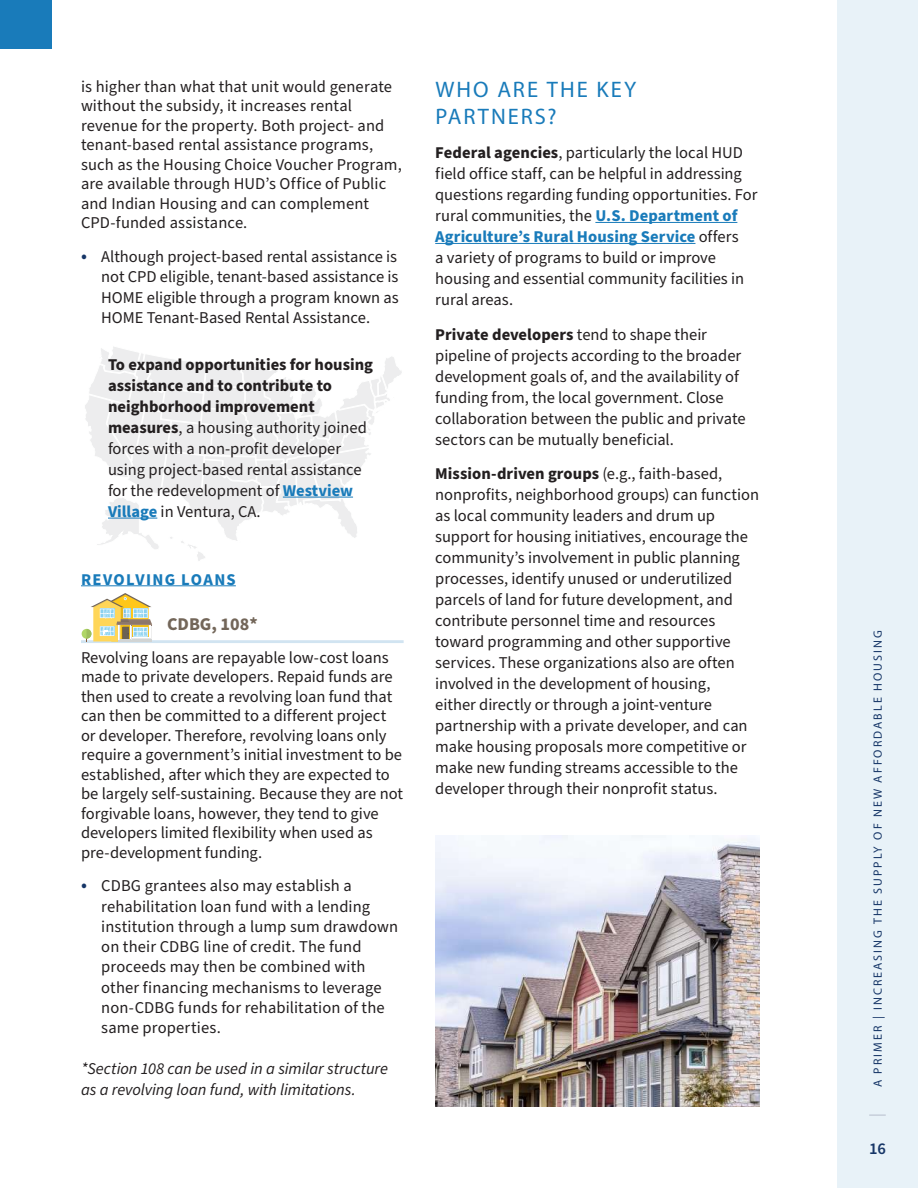
<style>
.page{position:relative;width:918px;height:1188px;background:#fff}
.page>*{position:absolute;margin:0;border:0;box-sizing:border-box;transform-origin:0 0}
.t1{font:22.5px/27px "Myriad Pro";letter-spacing:.09em;color:#197bba}
.t2{font:700 18px "Source Sans Pro";color:#736659}
.t3{font:16.5px/21px "Source Sans Pro";color:#231f20}
.t4{font:italic 16.5px/21px "Source Sans Pro";letter-spacing:-.005em;color:#231f20}
.t5{font:700 16.5px "Source Sans Pro";letter-spacing:.08em;color:#197bba}
.t6{font:600 16.5px "Source Sans Pro";color:#163667}
.t7{font:12px "Myriad Pro";letter-spacing:.17em;color:#163667}
.s1{font-size:19.5px;color:#163667}
.s2{font-weight:700}
.s3{font-weight:700;color:#197bba}
</style>
<div class="page">
<div style="left:837px;top:0;width:81px;height:1188px;background:#e8f2f8"></div>
<div style="left:0;top:0;width:52px;height:49px;background:#197bba"></div>
<svg style="left:869px;top:1114px;width:17px;height:2px"></svg>
<hr style="left:595px;top:222px;width:142px;height:1px;background:#197bba">
<hr style="left:435px;top:243px;width:260px;height:1px;background:#197bba">
<hr style="left:81px;top:585px;width:155px;height:1px;background:#197bba">
<svg style="left:85px;top:347px;width:317px;height:214px"></svg>
<hr style="left:283px;top:497px;width:70px;height:1px;background:#197bba">
<hr style="left:108px;top:518px;width:49px;height:1px;background:#197bba">
<hr style="left:81px;top:640px;width:323px;height:3px;background:#d1e4f1">
<svg style="left:82px;top:593px;width:70px;height:49px"></svg>
<img style="left:435px;top:836px;width:324px;height:271px">
<p class="t3" style="left:81px;top:77px;width:322px;line-height:19.5px">is higher than what that unit would generate without the subsidy, it increases rental revenue for the property. Both project- and tenant-based rental assistance programs, such as the Housing Choice Voucher Program, are available through HUD’s Office of Public and Indian Housing and can complement CPD-funded assistance.</p>
<p class="t3" style="left:101px;top:247px;width:299px;line-height:20.2px;text-align:justify;text-indent:-20px"><span class="s1">•</span> Although project-based rental assistance is not CPD eligible, tenant-based assistance is HOME eligible through a program known as HOME Tenant-Based Rental Assistance.</p>
<p class="t3" style="left:108px;top:354px;width:267px"><span class="s2">To expand opportunities for housing assistance and to contribute to neighborhood improvement measures</span>, a housing authority joined forces with a non-profit developer using project-based rental assistance for the redevelopment of <span class="s3">Westview Village</span> in Ventura, CA.</p>
<p class="t5" style="left:81px;top:568px;width:156px">REVOLVING LOANS</p>
<p class="t2" style="left:167px;top:612px;width:92px">CDBG, 108*</p>
<p class="t3" style="left:81px;top:648px;width:324px;line-height:19.5px">Revolving loans are repayable low-cost loans made to private developers. Repaid funds are then used to create a revolving loan fund that can then be committed to a different project or developer. Therefore, revolving loans only require a government’s initial investment to be established, after which they are expected to be largely self-sustaining. Because they are not forgivable loans, however, they tend to give developers limited flexibility when used as pre-development funding.</p>
<p class="t3" style="left:101px;top:876px;width:298px;line-height:20.2px;text-indent:-20px"><span class="s1">•</span> CDBG grantees also may establish a rehabilitation loan fund with a lending institution through a lump sum drawdown on their CDBG line of credit. The fund proceeds may then be combined with other financing mechanisms to leverage non-CDBG funds for rehabilitation of the same properties.</p>
<p class="t4" style="left:81px;top:1059px;width:308px">*Section 108 can be used in a similar structure as a revolving loan fund, with limitations.</p>
<h1 class="t1" style="left:435px;top:75px;width:202px">WHO ARE THE KEY<br>PARTNERS?</h1>
<p class="t3" style="left:435px;top:143px;width:324px"><span class="s2">Federal agencies</span>, particularly the local HUD field office staff, can be helpful in addressing questions regarding funding opportunities. For rural communities, the <span class="s3">U.S. Department of Agriculture’s Rural Housing Service</span> offers<br>a variety of programs to build or improve housing and essential community facilities in rural areas.</p>
<p class="t3" style="left:435px;top:324px;width:312px"><span class="s2">Private developers</span> tend to shape their pipeline of projects according to the broader development goals of, and the availability of funding from, the local government. Close collaboration between the public and private sectors can be mutually beneficial.</p>
<p class="t3" style="left:435px;top:464px;width:325px"><span class="s2">Mission-driven groups</span> (e.g., faith-based, nonprofits, neighborhood groups) can function as local community leaders and drum up support for housing initiatives, encourage the community’s involvement in public planning processes, identify unused or underutilized parcels of land for future development, and contribute personnel time and resources toward programming and other supportive services. These organizations also are often involved in the development of housing,<br>either directly or through a joint-venture partnership with a private developer, and can make housing proposals more competitive or make new funding streams accessible to the developer through their nonprofit status.</p>
<p class="t7" style="left:870px;top:1087px;width:458px;rotate:-90deg">A PRIMER | INCREASING THE SUPPLY OF NEW AFFORDABLE HOUSING</p>
<p class="t6" style="left:869px;top:1137px;width:18px">16</p>
</div>
